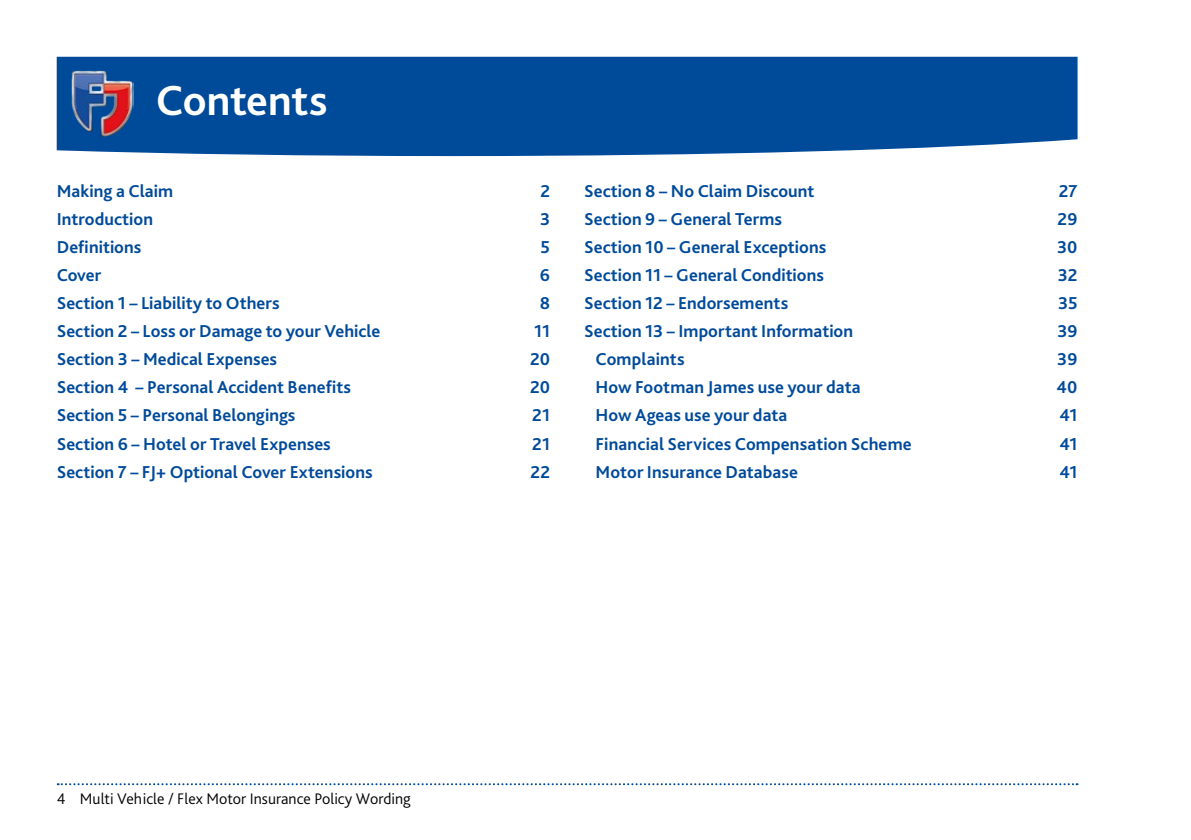
<style>
.page{position:relative;width:1191px;height:840px;background:#fff}
.page>*{position:absolute;margin:0;border:0;box-sizing:border-box;transform-origin:0 0}
.t1{font:700 44px "Bliss Pro";letter-spacing:-.005em;color:#fff}
.Body__1{font:700 18px "Bliss Pro";letter-spacing:.005em;color:#004a9a}
.t2{font:300 16px "Bliss Pro";color:#000}
</style>
<div class="page">
<svg style="left:58px;top:783px;width:1019px;height:1px"></svg>
<div style="left:57px;top:57px;width:1020px;height:99px;background:#004a9a"></div>
<img style="left:71px;top:70px;width:63px;height:68px">
<p class="t1" style="left:156px;top:73px;width:173px">Contents</p>
<p class="Body__1" style="left:57px;top:180px;width:118px">Making a Claim</p>
<p class="Body__1" style="left:540px;top:180px;width:11px">2</p>
<p class="Body__1" style="left:57px;top:208px;width:98px">Introduction</p>
<p class="Body__1" style="left:540px;top:208px;width:12px">3</p>
<p class="Body__1" style="left:57px;top:236px;width:86px">Definitions</p>
<p class="Body__1" style="left:540px;top:236px;width:11px">5</p>
<p class="Body__1" style="left:57px;top:264px;width:46px">Cover</p>
<p class="Body__1" style="left:540px;top:264px;width:12px">6</p>
<p class="Body__1" style="left:57px;top:292px;width:224px">Section 1 – Liability to Others</p>
<p class="Body__1" style="left:540px;top:292px;width:12px">8</p>
<p class="Body__1" style="left:57px;top:320px;width:325px">Section 2 – Loss or Damage to your Vehicle</p>
<p class="Body__1" style="left:534px;top:320px;width:17px">11</p>
<p class="Body__1" style="left:57px;top:348px;width:222px">Section 3 – Medical Expenses</p>
<p class="Body__1" style="left:530px;top:348px;width:22px">20</p>
<p class="Body__1" style="left:57px;top:376px;width:296px">Section 4 – Personal Accident Benefits</p>
<p class="Body__1" style="left:530px;top:376px;width:22px">20</p>
<p class="Body__1" style="left:57px;top:404px;width:240px">Section 5 – Personal Belongings</p>
<p class="Body__1" style="left:532px;top:404px;width:19px">21</p>
<p class="Body__1" style="left:57px;top:432px;width:276px">Section 6 – Hotel or Travel Expenses</p>
<p class="Body__1" style="left:532px;top:432px;width:19px">21</p>
<p class="Body__1" style="left:57px;top:460px;width:317px">Section 7 – FJ+ Optional Cover Extensions</p>
<p class="Body__1" style="left:530px;top:460px;width:21px">22</p>
<p class="Body__1" style="left:584px;top:180px;width:232px">Section 8 – No Claim Discount</p>
<p class="Body__1" style="left:1059px;top:180px;width:20px">27</p>
<p class="Body__1" style="left:584px;top:208px;width:199px">Section 9 – General Terms</p>
<p class="Body__1" style="left:1057px;top:208px;width:21px">29</p>
<p class="Body__1" style="left:584px;top:236px;width:244px">Section 10 – General Exceptions</p>
<p class="Body__1" style="left:1057px;top:236px;width:22px">30</p>
<p class="Body__1" style="left:584px;top:264px;width:241px">Section 11 – General Conditions</p>
<p class="Body__1" style="left:1058px;top:264px;width:21px">32</p>
<p class="Body__1" style="left:584px;top:292px;width:206px">Section 12 – Endorsements</p>
<p class="Body__1" style="left:1058px;top:292px;width:21px">35</p>
<p class="Body__1" style="left:584px;top:320px;width:270px">Section 13 – Important Information</p>
<p class="Body__1" style="left:1057px;top:320px;width:22px">39</p>
<p class="Body__1" style="left:595px;top:348px;width:91px">Complaints</p>
<p class="Body__1" style="left:1057px;top:348px;width:22px">39</p>
<p class="Body__1" style="left:595px;top:376px;width:267px">How Footman James use your data</p>
<p class="Body__1" style="left:1056px;top:376px;width:23px">40</p>
<p class="Body__1" style="left:595px;top:404px;width:193px">How Ageas use your data</p>
<p class="Body__1" style="left:1059px;top:404px;width:20px">41</p>
<p class="Body__1" style="left:595px;top:432px;width:318px">Financial Services Compensation Scheme</p>
<p class="Body__1" style="left:1059px;top:432px;width:20px">41</p>
<p class="Body__1" style="left:595px;top:460px;width:204px">Motor Insurance Database</p>
<p class="Body__1" style="left:1059px;top:460px;width:20px">41</p>
<p class="t2" style="left:57px;top:788px;width:355px">4 Multi Vehicle / Flex Motor Insurance Policy Wording</p>
</div>
